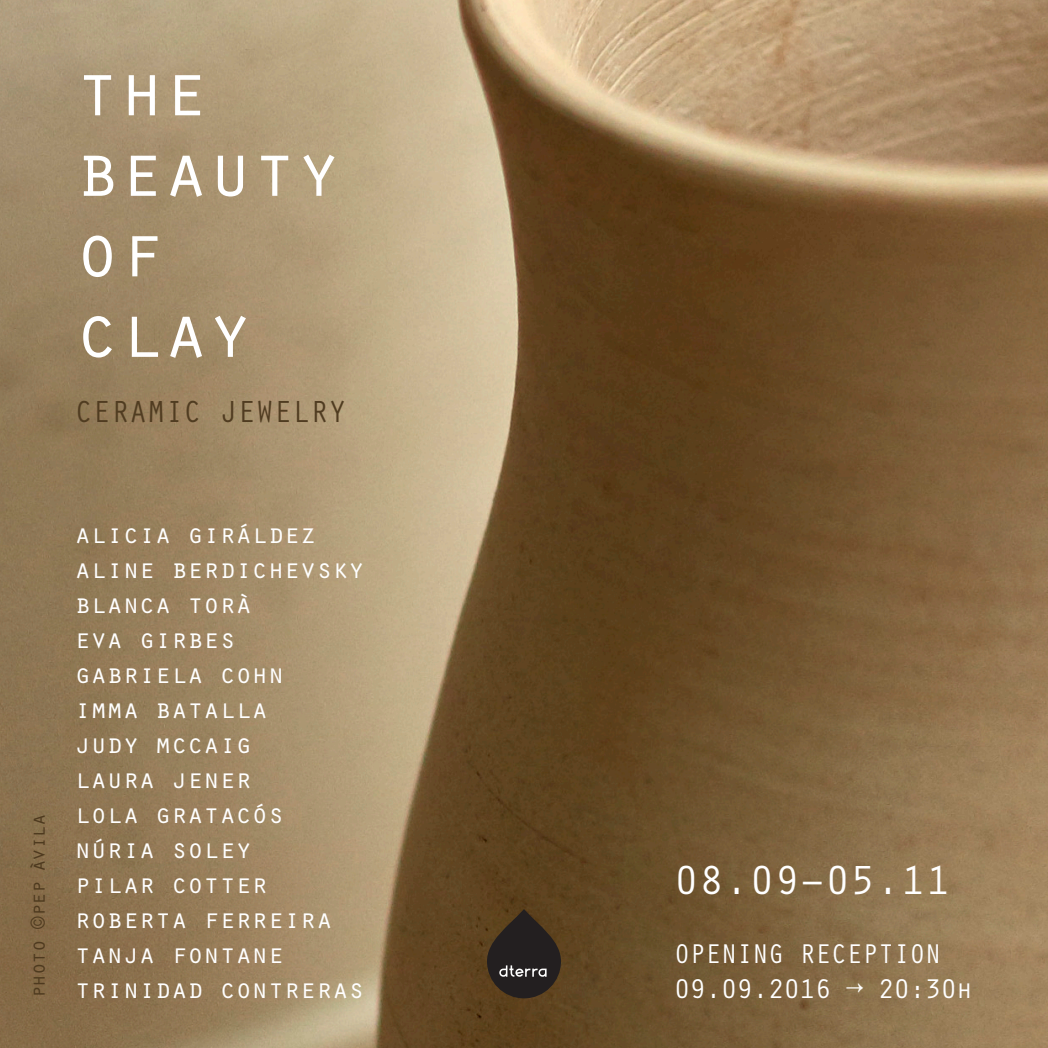
<style>
.page{position:relative;width:1048px;height:1048px;background:#fff}
.page>*{position:absolute;margin:0;border:0;box-sizing:border-box;transform-origin:0 0}
.text_normal{font:77px/80.5px "Orator Std";letter-spacing:-.025em;color:#fff}
.text_normal-2{font:42px "Orator Std";color:#fff}
.text_normal-3{font:31.5px "Orator Std";letter-spacing:-.025em;color:#503c21}
.text_normal-4{font:28px "Orator Std";letter-spacing:-.025em;color:#fff}
.address{font:21px "Orator Std";letter-spacing:-.05em;color:#4e3a1f}
</style>
<div class="page">
<img style="left:0;top:0;width:1048px;height:1048px">
<svg style="left:487px;top:909px;width:74px;height:89px;background:#2e2620"></svg>
<svg style="left:499px;top:965px;width:47px;height:11px"></svg>
<p class="text_normal" style="left:74px;top:46px;width:269px">the beauty of</p>
<p class="text_normal" style="left:74px;top:287px;width:181px">clay</p>
<p class="text_normal-3" style="left:74px;top:389px;width:274px">CERAMIC JEWELRY</p>
<p class="address" style="left:23px;top:998px;width:186px;rotate:-90deg">photo ©pep àvila</p>
<p class="text_normal-4" style="left:74px;top:514px;width:244px">alicia giráldez</p>
<p class="text_normal-4" style="left:74px;top:549px;width:292px">aline berdichevsky</p>
<p class="text_normal-4" style="left:74px;top:584px;width:179px">blanca torà</p>
<p class="text_normal-4" style="left:74px;top:619px;width:163px">eva girbes</p>
<p class="text_normal-4" style="left:74px;top:654px;width:211px">gabriela cohn</p>
<p class="text_normal-4" style="left:74px;top:689px;width:195px">imma batalla</p>
<p class="text_normal-4" style="left:74px;top:724px;width:179px">judy mccaig</p>
<p class="text_normal-4" style="left:74px;top:759px;width:179px">laura jener</p>
<p class="text_normal-4" style="left:74px;top:794px;width:211px">lola gratacós</p>
<p class="text_normal-4" style="left:74px;top:829px;width:179px">núria soley</p>
<p class="text_normal-4" style="left:74px;top:864px;width:195px">pilar cotter</p>
<p class="text_normal-4" style="left:74px;top:899px;width:260px">roberta ferreira</p>
<p class="text_normal-4" style="left:74px;top:934px;width:211px">tanja fontane</p>
<p class="text_normal-4" style="left:74px;top:969px;width:292px">trinidad contreras</p>
<p class="text_normal-2" style="left:674px;top:850px;width:279px">08.09–05.11</p>
<p class="text_normal-4" style="left:674px;top:934px;width:269px">OPENING RECEPTION</p>
<p class="text_normal-4" style="left:674px;top:969px;width:301px">09.09.2016 → 20:30h</p>
</div>
